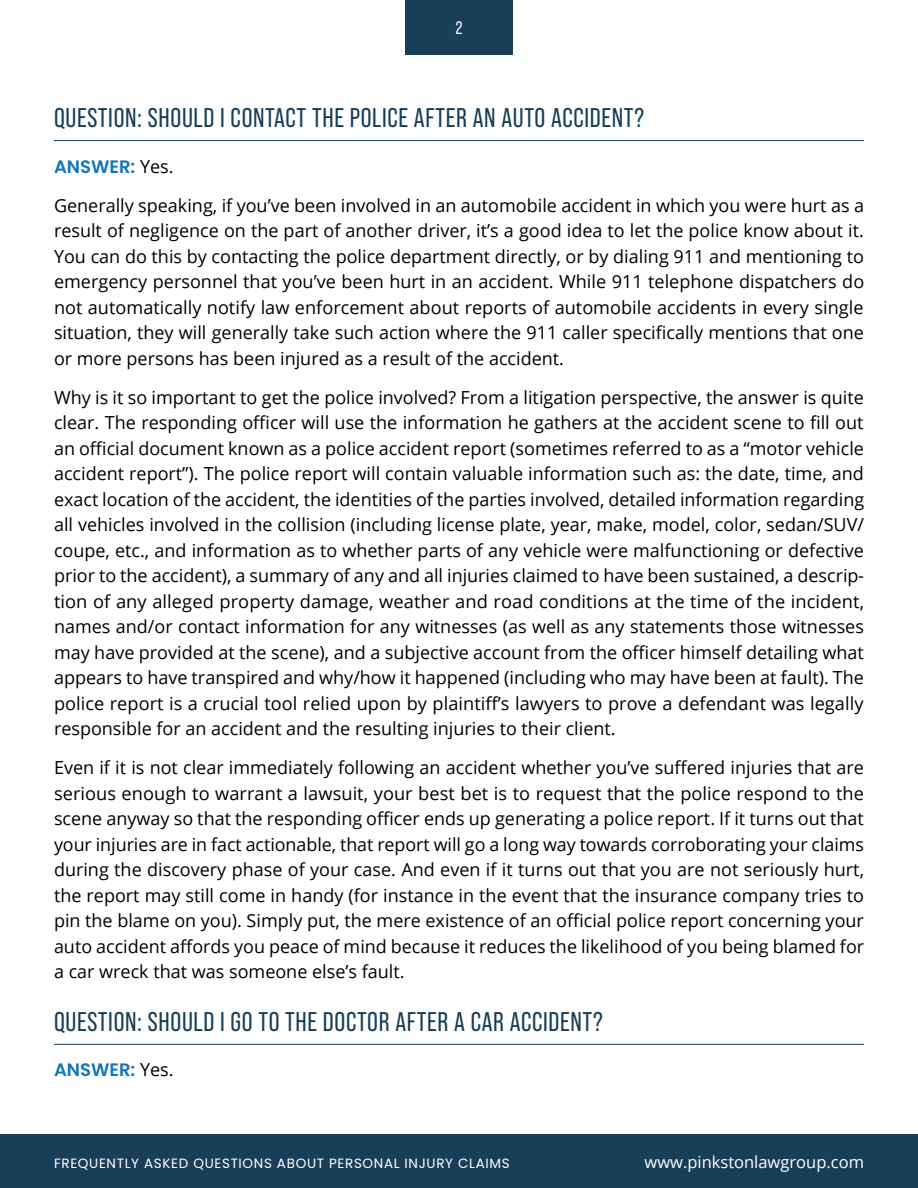
<style>
.page{position:relative;width:918px;height:1188px;background:#fff}
.page>*{position:absolute;margin:0;border:0;box-sizing:border-box;transform-origin:0 0}
.H1_-_Heading_1{font:27px "Bebas Neue Pro";letter-spacing:.025em;color:#183e58}
.P1_1_-_Basic_Paragra{font:18px/25.5px "Open Sans";color:#000;text-align:justify}
.P1_1_-_Basic_Paragra-2{font:600 18px "Poppins";color:#1176bc}
.t1{font:18px "Bebas Neue Pro";color:#fff}
.t2{font:16.5px "Open Sans";color:#fff}
.t3{font:13.5px "Poppins";letter-spacing:.05em;color:#fff}
.s1{font-family:"Open Sans";font-weight:400;color:#000}
</style>
<div class="page">
<div style="left:405px;top:0;width:108px;height:54px;background:#183e58"></div>
<div style="left:0;top:1134px;width:918px;height:54px;background:#183e58"></div>
<hr style="left:54px;top:140px;width:810px;height:1px;background:#183e58">
<hr style="left:54px;top:1044px;width:810px;height:1px;background:#183e58">
<p class="t1" style="left:456px;top:18px;width:8px">2</p>
<p class="H1_-_Heading_1" style="left:54px;top:102px;width:592px">QUESTION: SHOULD I CONTACT THE POLICE AFTER AN AUTO ACCIDENT?</p>
<p class="P1_1_-_Basic_Paragra-2" style="left:54px;top:156px;width:121px">ANSWER: <span class="s1">Yes.</span></p>
<p class="P1_1_-_Basic_Paragra" style="left:54px;top:192px;width:812px">Generally speaking, if you’ve been involved in an automobile accident in which you were hurt as a result of negligence on the part of another driver, it’s a good idea to let the police know about it.<br>You can do this by contacting the police department directly, or by dialing 911 and mentioning to emergency personnel that you’ve been hurt in an accident. While 911 telephone dispatchers do not automatically notify law enforcement about reports of automobile accidents in every single situation, they will generally take such action where the 911 caller specifically mentions that one or more persons has been injured as a result of the accident.</p>
<p class="P1_1_-_Basic_Paragra" style="left:54px;top:384px;width:812px">Why is it so important to get the police involved? From a litigation perspective, the answer is quite clear. The responding officer will use the information he gathers at the accident scene to fill out an official document known as a police accident report (sometimes referred to as a “motor vehicle accident report”). The police report will contain valuable information such as: the date, time, and exact location of the accident, the identities of the parties involved, detailed information regarding all vehicles involved in the collision (including license plate, year, make, model, color, sedan/SUV/ coupe, etc., and information as to whether parts of any vehicle were malfunctioning or defective prior to the accident), a summary of any and all injuries claimed to have been sustained, a descrip&shy;tion of any alleged property damage, weather and road conditions at the time of the incident, names and/or contact information for any witnesses (as well as any statements those witnesses may have provided at the scene), and a subjective account from the officer himself detailing what appears to have transpired and why/how it happened (including who may have been at fault). The police report is a crucial tool relied upon by plaintiff’s lawyers to prove a defendant was legally responsible for an accident and the resulting injuries to their client.</p>
<p class="P1_1_-_Basic_Paragra" style="left:54px;top:754px;width:812px">Even if it is not clear immediately following an accident whether you’ve suffered injuries that are serious enough to warrant a lawsuit, your best bet is to request that the police respond to the scene anyway so that the responding officer ends up generating a police report. If it turns out that your injuries are in fact actionable, that report will go a long way towards corroborating your claims during the discovery phase of your case. And even if it turns out that you are not seriously hurt, the report may still come in handy (for instance in the event that the insurance company tries to pin the blame on you). Simply put, the mere existence of an official police report concerning your auto accident affords you peace of mind because it reduces the likelihood of you being blamed for a car wreck that was someone else’s fault.</p>
<p class="H1_-_Heading_1" style="left:54px;top:1006px;width:550px">QUESTION: SHOULD I GO TO THE DOCTOR AFTER A CAR ACCIDENT?</p>
<p class="P1_1_-_Basic_Paragra-2" style="left:54px;top:1060px;width:121px">ANSWER: <span class="s1">Yes.</span></p>
<p class="t3" style="left:54px;top:1156px;width:457px">FREQUENTLY ASKED QUESTIONS ABOUT PERSONAL INJURY CLAIMS</p>
<p class="t2" style="left:645px;top:1151px;width:221px">www.pinkstonlawgroup.com</p>
</div>
